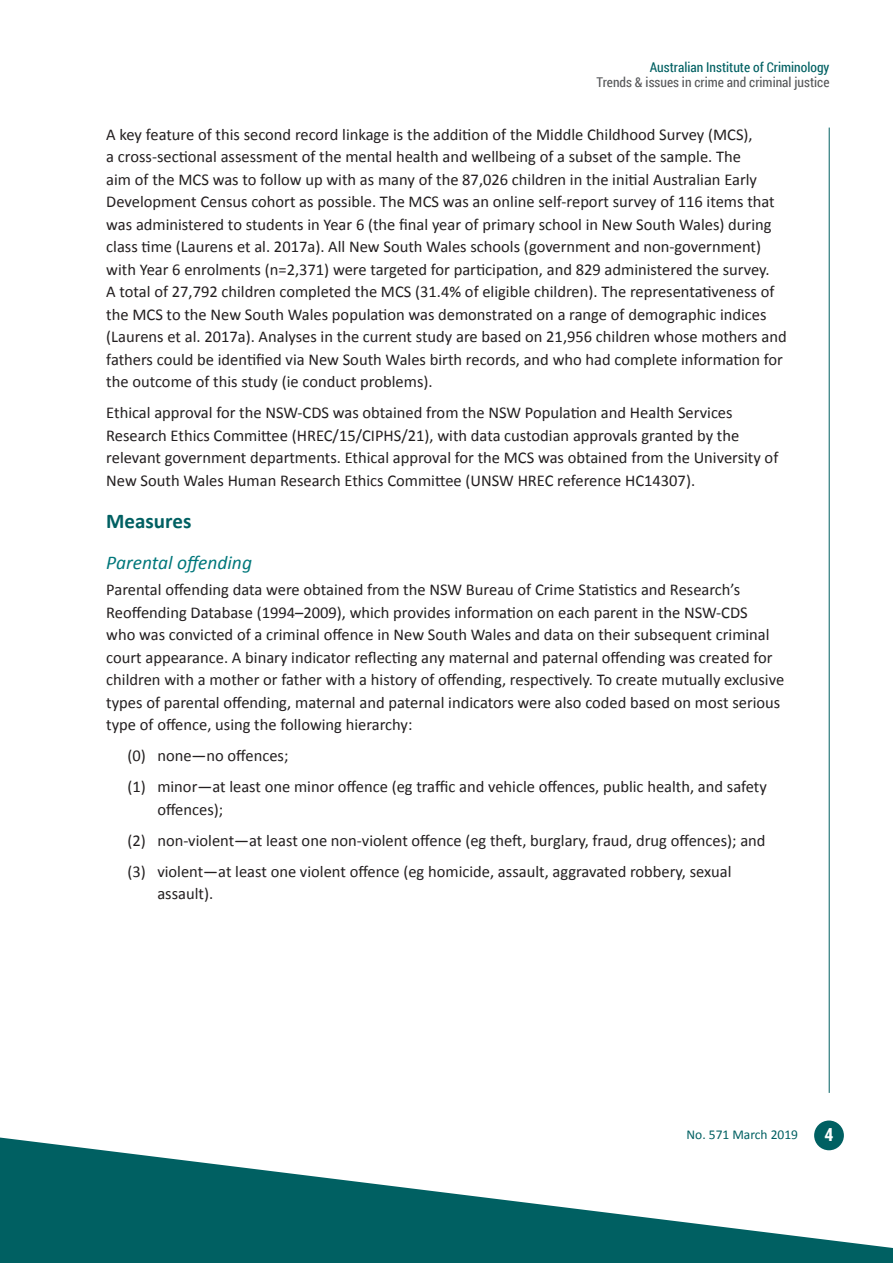
<style>
.page{position:relative;width:893px;height:1263px;background:#fff}
.page>*{position:absolute;margin:0;border:0;box-sizing:border-box;transform-origin:0 0}
.t1{font:700 21px "Calibri";color:#006062}
.t2{font:italic 19.5px "Calibri";color:#00777b}
.t3{font:700 18px "Roboto Condensed";color:#fff}
.body{font:16.5px/22.5px "Calibri";color:#231f20}
.t4{font:13.5px "Roboto Condensed";color:#57585a}
.t5{font:13.5px "Roboto Condensed";color:#006062}
.t6{font:13.5px "Calibri";color:#006062}
</style>
<div class="page">
<hr style="left:829px;top:128px;width:1px;height:965px;background:#006062">
<div style="left:814px;top:1120px;width:30px;height:30px;background:#006062;border-radius:50%"></div>
<svg style="left:0;top:1137px;width:893px;height:126px;fill:#006062"></svg>
<p class="t5" style="left:650px;top:58px;width:181px">Australian Institute of Criminology</p>
<p class="t4" style="left:597px;top:73px;width:234px">Trends &amp; issues in crime and criminal justice</p>
<p class="body" style="left:106px;top:122px;width:682px">A key feature of this second record linkage is the addition of the Middle Childhood Survey (MCS),<br>a cross-sectional assessment of the mental health and wellbeing of a subset of the sample. The<br>aim of the MCS was to follow up with as many of the 87,026 children in the initial Australian Early Development Census cohort as possible. The MCS was an online self-report survey of 116 items that was administered to students in Year 6 (the final year of primary school in New South Wales) during class time (Laurens et al. 2017a). All New South Wales schools (government and non-government) with Year 6 enrolments (n=2,371) were targeted for participation, and 829 administered the survey.<br>A total of 27,792 children completed the MCS (31.4% of eligible children). The representativeness of the MCS to the New South Wales population was demonstrated on a range of demographic indices (Laurens et al. 2017a). Analyses in the current study are based on 21,956 children whose mothers and fathers could be identified via New South Wales birth records, and who had complete information for the outcome of this study (ie conduct problems).</p>
<p class="body" style="left:106px;top:401px;width:674px">Ethical approval for the NSW-CDS was obtained from the NSW Population and Health Services Research Ethics Committee (HREC/15/CIPHS/21), with data custodian approvals granted by the relevant government departments. Ethical approval for the MCS was obtained from the University of New South Wales Human Research Ethics Committee (UNSW HREC reference HC14307).</p>
<h2 class="t1" style="left:106px;top:508px;width:87px">Measures</h2>
<h3 class="t2" style="left:106px;top:550px;width:147px">Parental offending</h3>
<p class="body" style="left:106px;top:578px;width:679px">Parental offending data were obtained from the NSW Bureau of Crime Statistics and Research’s Reoffending Database (1994–2009), which provides information on each parent in the NSW-CDS<br>who was convicted of a criminal offence in New South Wales and data on their subsequent criminal court appearance. A binary indicator reflecting any maternal and paternal offending was created for children with a mother or father with a history of offending, respectively. To create mutually exclusive types of parental offending, maternal and paternal indicators were also coded based on most serious type of offence, using the following hierarchy:</p>
<p class="body" style="left:128px;top:744px;width:162px">(0) none—no offences;</p>
<p class="body" style="left:157px;top:775px;width:611px;text-indent:-30px">(1) minor—at least one minor offence (eg traffic and vehicle offences, public health, and safety offences);</p>
<p class="body" style="left:128px;top:828px;width:639px">(2) non-violent—at least one non-violent offence (eg theft, burglary, fraud, drug offences); and</p>
<p class="body" style="left:157px;top:859px;width:576px;text-indent:-30px">(3) violent—at least one violent offence (eg homicide, assault, aggravated robbery, sexual assault).</p>
<p class="t6" style="left:686px;top:1126px;width:113px">No. 571 March 2019</p>
<p class="t3" style="left:824px;top:1122px;width:10px">4</p>
</div>
